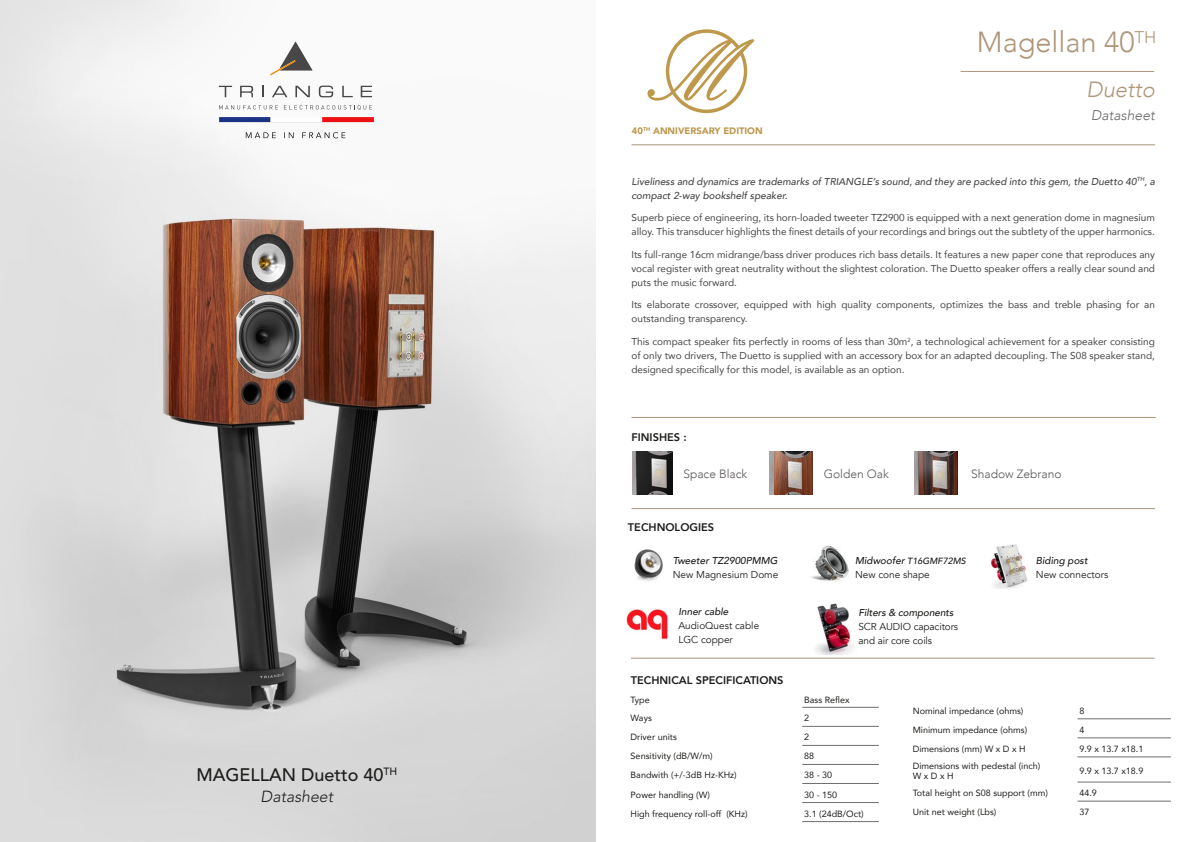
<style>
.page{position:relative;width:1191px;height:842px;background:#fff}
.page>*{position:absolute;margin:0;border:0;box-sizing:border-box;transform-origin:0 0}
.t1{font:300 29px "Avenir";color:#af967a}
.t2{font:italic 300 22px "Avenir";color:#af967a}
.t3{font:500 18px "Avenir LT Std";color:#1d1d1b}
.t4{font:italic 300 16px "Avenir LT Std";color:#1d1d1b}
.t5{font:italic 300 14px "Avenir";color:#696867}
.t6{font:300 12px "Avenir";color:#585455}
.t7{font:800 11px "Avenir";color:#1d1d1b}
.t8{font:10px/14px "Avenir";color:#484647}
.t9{font:italic 500 10px/14px "Avenir";color:#484647}
.t10{font:10px/14px "Avenir";color:#1d1d1b}
.t11{font:italic 500 10px "Avenir";color:#1d1d1b}
.t12{font:900 9.3px "Avenir";color:#be984e}
.t13{font:9px/10.8px "Avenir";color:#1d1d1b}
.t14{font:italic 500 9px "Avenir";color:#1d1d1b}
.t15{font:7px "Avenir";letter-spacing:.075em;color:#484647}
.t16{font:900 6.9px "Avenir";color:#be984e}
.s1{font-size:10px}
</style>
<div class="page">
<img style="left:0;top:0;width:595px;height:842px">
<hr style="left:631px;top:145px;width:524px;height:1px;background:#a6947a">
<hr style="left:802px;top:707px;width:77px;height:1px;background:#706f6f">
<hr style="left:802px;top:726px;width:77px;height:1px;background:#706f6f">
<hr style="left:802px;top:745px;width:77px;height:1px;background:#706f6f">
<hr style="left:802px;top:764px;width:77px;height:1px;background:#706f6f">
<hr style="left:802px;top:783px;width:77px;height:1px;background:#706f6f">
<hr style="left:802px;top:802px;width:77px;height:1px;background:#706f6f">
<hr style="left:802px;top:821px;width:77px;height:1px;background:#706f6f">
<hr style="left:960px;top:71px;width:194px;height:1px;background:#af967a">
<hr style="left:631px;top:508px;width:524px;height:1px;background:#a6947a">
<hr style="left:631px;top:417px;width:524px;height:1px;background:#a6947a">
<img style="left:632px;top:451px;width:40px;height:44px">
<img style="left:769px;top:452px;width:44px;height:42px">
<img style="left:914px;top:452px;width:43px;height:42px">
<hr style="left:1077px;top:719px;width:93px;height:1px;background:#706f6f">
<hr style="left:1077px;top:738px;width:93px;height:1px;background:#706f6f">
<hr style="left:1077px;top:757px;width:93px;height:1px;background:#706f6f">
<hr style="left:1077px;top:782px;width:93px;height:1px;background:#706f6f">
<hr style="left:1077px;top:801px;width:93px;height:1px;background:#706f6f">
<hr style="left:631px;top:658px;width:523px;height:1px;background:#a6947a">
<img style="left:634px;top:549px;width:29px;height:32px">
<img style="left:991px;top:544px;width:37px;height:45px">
<img style="left:626px;top:609px;width:42px;height:31px">
<img style="left:815px;top:603px;width:39px;height:52px">
<img style="left:811px;top:545px;width:38px;height:36px">
<svg style="left:647px;top:29px;width:108px;height:85px"></svg>
<svg style="left:219px;top:86px;width:13px;height:11px"></svg>
<svg style="left:240px;top:86px;width:13px;height:11px"></svg>
<svg style="left:262px;top:86px;width:2px;height:11px"></svg>
<svg style="left:272px;top:86px;width:15px;height:11px"></svg>
<svg style="left:295px;top:86px;width:15px;height:11px"></svg>
<svg style="left:319px;top:86px;width:14px;height:11px"></svg>
<svg style="left:342px;top:86px;width:11px;height:11px"></svg>
<svg style="left:361px;top:86px;width:11px;height:11px"></svg>
<svg style="left:219px;top:105px;width:59px;height:5px"></svg>
<svg style="left:284px;top:105px;width:88px;height:5px"></svg>
<svg style="left:270px;top:42px;width:43px;height:33px"></svg>
<img style="left:207px;top:117px;width:179px;height:24px">
<h3 class="t3" style="left:196px;top:765px;width:202px">MAGELLAN Duetto 40<sup>TH</sup></h3>
<h3 class="t4" style="left:260px;top:787px;width:74px">Datasheet</h3>
<h1 class="t1" style="left:977px;top:25px;width:181px">Magellan 40<sup>TH</sup></h1>
<h2 class="t2" style="left:1086px;top:77px;width:70px">Duetto</h2>
<p class="t12" style="left:632px;top:123px;width:132px">40<sup>TH</sup> ANNIVERSARY EDITION</p>
<p class="t16" style="left:654px;top:128px;width:104px">ÉDITION 40<sup>ÈME</sup> ANNIVERSAIRE</p>
<h3 class="t5" style="left:1091px;top:106px;width:65px">Datasheet</h3>
<p class="t15" style="left:652px;top:176px;width:110px">CERTIFICAT D’AUTHENTICITÉ</p>
<p class="t9" style="left:631px;top:174px;width:525px">Liveliness and dynamics are trademarks of TRIANGLE’s sound, and they are packed into this gem, the Duetto 40<sup>TH</sup>, a compact 2-way bookshelf speaker.</p>
<p class="t8" style="left:631px;top:211px;width:525px">Superb piece of engineering, its horn-loaded tweeter TZ2900 is equipped with a next generation dome in magnesium alloy. This transducer highlights the finest details of your recordings and brings out the subtlety of the upper harmonics.</p>
<p class="t8" style="left:631px;top:247px;width:525px;text-align:justify">Its full-range 16cm midrange/bass driver produces rich bass details. It features a new paper cone that reproduces any vocal register with great neutrality without the slightest coloration. The Duetto speaker offers a really clear sound and puts the music forward.</p>
<p class="t8" style="left:631px;top:298px;width:525px">Its elaborate crossover, equipped with high quality components, optimizes the bass and treble phasing for an outstanding transparency.</p>
<p class="t8" style="left:631px;top:334px;width:525px;text-align:justify">This compact speaker fits perfectly in rooms of less than 30m<sup>2</sup>, a technological achievement for a speaker consisting of only two drivers, The Duetto is supplied with an accessory box for an adapted decoupling. The S08 speaker stand, designed specifically for this model, is available as an option.</p>
<p class="t7" style="left:631px;top:428px;width:57px">FINISHES :</p>
<p class="t6" style="left:683px;top:467px;width:66px">Space Black</p>
<p class="t6" style="left:823px;top:467px;width:67px">Golden Oak</p>
<p class="t6" style="left:971px;top:467px;width:92px">Shadow Zebrano</p>
<p class="t7" style="left:628px;top:519px;width:88px">TECHNOLOGIES</p>
<p class="t11" style="left:673px;top:554px;width:106px">Tweeter TZ2900PMMG</p>
<p class="t10" style="left:673px;top:567px;width:107px">New Magnesium Dome</p>
<p class="t11" style="left:678px;top:605px;width:52px">Inner cable</p>
<p class="t10" style="left:678px;top:618px;width:82px">AudioQuest cable<br>LGC copper</p>
<p class="t7" style="left:631px;top:671px;width:154px">TECHNICAL SPECIFICATIONS</p>
<p class="t14" style="left:855px;top:555px;width:112px"><span class="s1">Midwoofer</span> T16GMF72MS</p>
<p class="t10" style="left:855px;top:567px;width:76px">New cone shape</p>
<p class="t11" style="left:858px;top:607px;width:96px">Filters &amp; components</p>
<p class="t10" style="left:858px;top:620px;width:101px">SCR AUDIO capacitors and air core coils</p>
<p class="t11" style="left:1036px;top:554px;width:53px">Biding post</p>
<p class="t10" style="left:1036px;top:567px;width:74px">New connectors</p>
<p class="t13" style="left:630px;top:694px;width:21px">Type</p>
<p class="t13" style="left:804px;top:694px;width:47px">Bass Reflex</p>
<p class="t13" style="left:630px;top:712px;width:23px">Ways</p>
<p class="t13" style="left:804px;top:712px;width:7px">2</p>
<p class="t13" style="left:630px;top:732px;width:48px">Driver units</p>
<p class="t13" style="left:804px;top:732px;width:7px">2</p>
<p class="t13" style="left:630px;top:751px;width:84px">Sensitivity (dB/W/m)</p>
<p class="t13" style="left:804px;top:751px;width:12px">88</p>
<p class="t13" style="left:630px;top:770px;width:108px">Bandwith (+/-3dB Hz-KHz)</p>
<p class="t13" style="left:804px;top:770px;width:30px">38 - 30</p>
<p class="t13" style="left:630px;top:789px;width:81px">Power handling (W)</p>
<p class="t13" style="left:804px;top:789px;width:35px">30 - 150</p>
<p class="t13" style="left:630px;top:808px;width:118px">High frequency roll-off (KHz)</p>
<p class="t13" style="left:804px;top:808px;width:61px">3.1 (24dB/Oct)</p>
<p class="t13" style="left:912px;top:705px;width:112px">Nominal impedance (ohms)</p>
<p class="t13" style="left:1079px;top:705px;width:7px">8</p>
<p class="t13" style="left:912px;top:724px;width:116px">Minimum impedance (ohms)</p>
<p class="t13" style="left:1079px;top:724px;width:7px">4</p>
<p class="t13" style="left:912px;top:743px;width:114px">Dimensions (mm) W x D x H</p>
<p class="t13" style="left:1079px;top:743px;width:66px">9.9 x 13.7 x18.1</p>
<p class="t13" style="left:912px;top:760px;width:129px">Dimensions with pedestal (inch)<br>W x D x H</p>
<p class="t13" style="left:1079px;top:765px;width:66px">9.9 x 13.7 x18.9</p>
<p class="t13" style="left:912px;top:787px;width:137px">Total height on S08 support (mm)</p>
<p class="t13" style="left:1079px;top:787px;width:19px">44.9</p>
<p class="t13" style="left:912px;top:806px;width:85px">Unit net weight (Lbs)</p>
<p class="t13" style="left:1079px;top:806px;width:12px">37</p>
</div>
